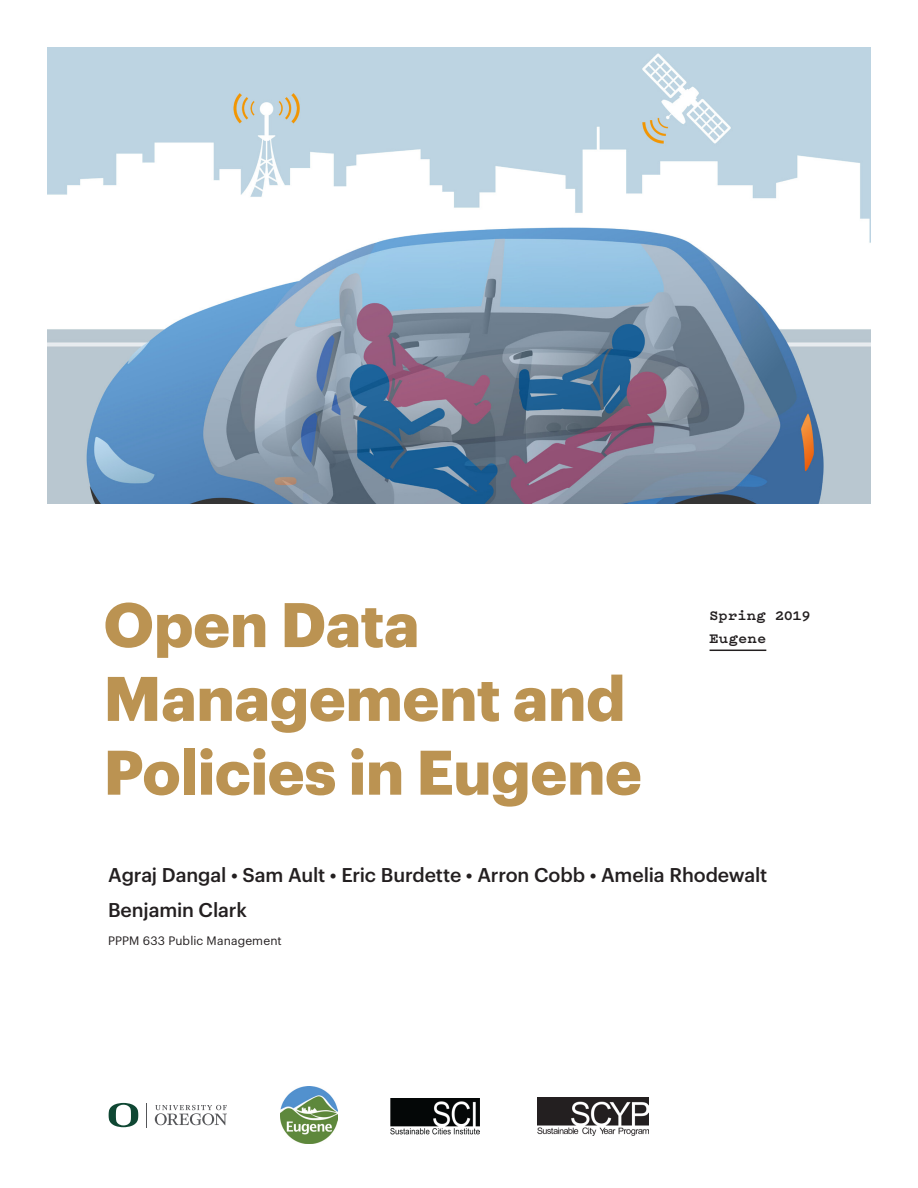
<style>
.page{position:relative;width:918px;height:1188px;background:#fff}
.page>*{position:absolute;margin:0;border:0;box-sizing:border-box;transform-origin:0 0}
.SCYP_Cover_Title{font:700 61.5px/73.8px "Graphik";letter-spacing:-.005em;color:#bb9352}
.SCYP_Cover_AuthorNam{font:500 19.5px "Graphik";letter-spacing:-.01em;color:#231f20}
.SCYP_Header_1{font:700 15px "Pitch";letter-spacing:.01em;color:#231f20}
.SCYP_Body_NoIndent{font:12px "Graphik";letter-spacing:.01em;color:#231f20}
</style>
<div class="page">
<img style="left:47px;top:47px;width:824px;height:457px">
<hr style="left:710px;top:650px;width:56px;height:1px;background:#231f20">
<img style="left:537px;top:1098px;width:112px;height:37px">
<svg style="left:146px;top:1103px;width:1px;height:24px"></svg>
<svg style="left:155px;top:1105px;width:72px;height:20px"></svg>
<svg style="left:109px;top:1103px;width:29px;height:24px"></svg>
<img style="left:391px;top:1099px;width:89px;height:36px">
<img style="left:280px;top:1087px;width:58px;height:57px">
<p class="SCYP_Cover_Title" style="left:104px;top:582px;width:540px">Open Data<br>Management and<br>Policies in Eugene</p>
<p class="SCYP_Header_1" style="left:710px;top:606px;width:103px">Spring 2019</p>
<p class="SCYP_Header_1" style="left:710px;top:628px;width:58px">Eugene</p>
<p class="SCYP_Cover_AuthorNam" style="left:108px;top:860px;width:661px">Agraj Dangal • Sam Ault • Eric Burdette • Arron Cobb • Amelia Rhodewalt</p>
<p class="SCYP_Cover_AuthorNam" style="left:108px;top:895px;width:140px">Benjamin Clark</p>
<p class="SCYP_Body_NoIndent" style="left:108px;top:932px;width:175px">PPPM 633 Public Management</p>
</div>
